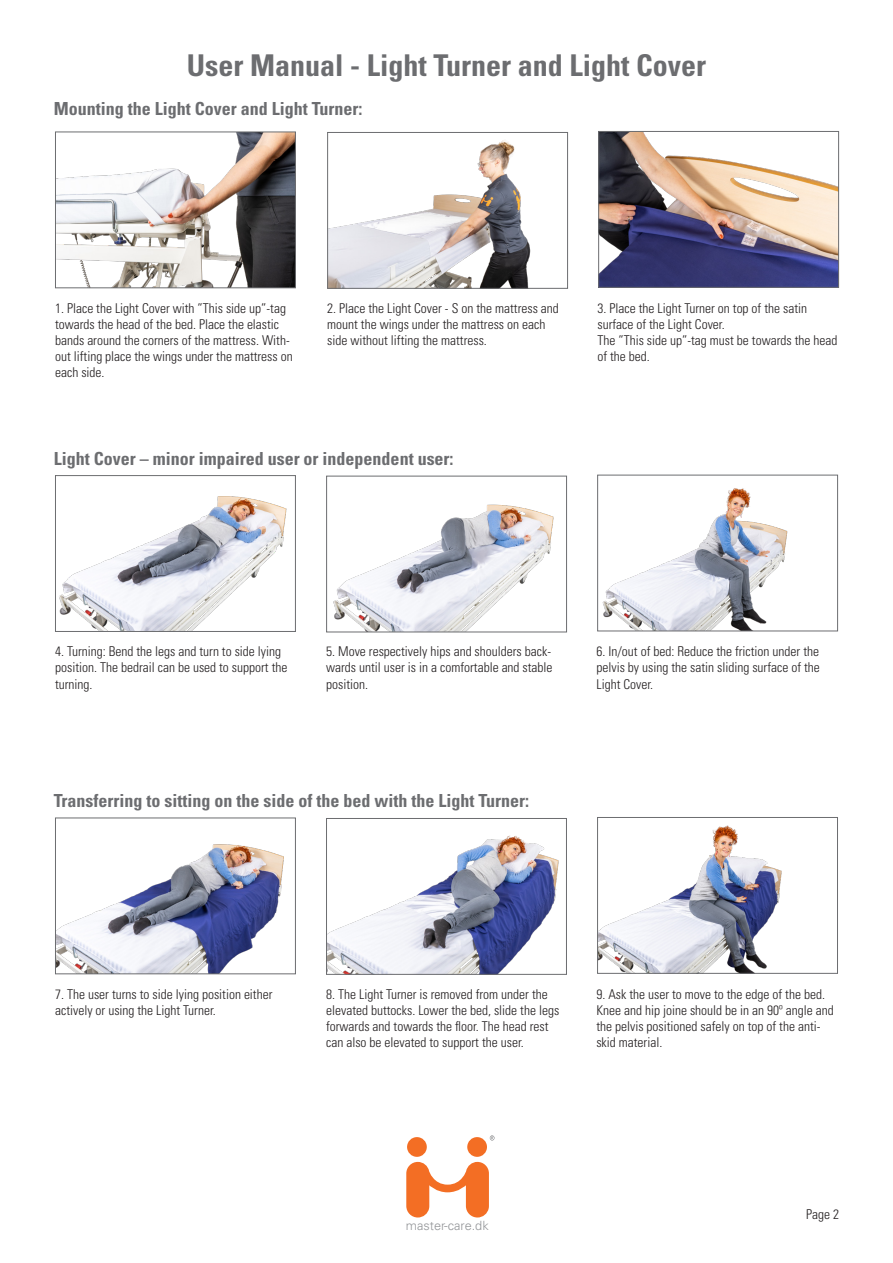
<style>
.page{position:relative;width:893px;height:1263px;background:#fff}
.page>*{position:absolute;margin:0;border:0;box-sizing:border-box;transform-origin:0 0}
.t1{font:700 condensed 30px "Univers LT Std";color:#6c6d70}
.Underoverskrift{font:700 condensed 18px "Univers LT Std";color:#6c6d70}
.t2{font:300 condensed 13.5px/16.2px "Univers LT Std";color:#231f20}
.t3{font:300 12.75px "Univers LT Std";color:#939598}
</style>
<div class="page">
<img style="left:600px;top:133px;width:237px;height:153px">
<div style="left:598px;top:131px;width:241px;height:157px;border:1px solid #6c6d70"></div>
<img style="left:329px;top:140px;width:202px;height:147px">
<div style="left:327px;top:132px;width:241px;height:157px;border:1px solid #6c6d70"></div>
<img style="left:57px;top:134px;width:237px;height:152px">
<div style="left:55px;top:132px;width:241px;height:156px;border:1px solid #6c6d70"></div>
<img style="left:602px;top:488px;width:186px;height:141px">
<div style="left:597px;top:475px;width:241px;height:156px;border:1px solid #6c6d70"></div>
<img style="left:333px;top:504px;width:221px;height:126px">
<div style="left:326px;top:476px;width:241px;height:156px;border:1px solid #6c6d70"></div>
<img style="left:59px;top:496px;width:228px;height:134px">
<div style="left:55px;top:475px;width:241px;height:157px;border:1px solid #6c6d70"></div>
<img style="left:599px;top:825px;width:183px;height:147px">
<div style="left:597px;top:817px;width:241px;height:157px;border:1px solid #6c6d70"></div>
<img style="left:328px;top:835px;width:231px;height:138px">
<div style="left:326px;top:818px;width:241px;height:157px;border:1px solid #6c6d70"></div>
<img style="left:57px;top:844px;width:227px;height:128px">
<div style="left:55px;top:817px;width:241px;height:157px;border:1px solid #6c6d70"></div>
<svg style="left:406px;top:1162px;width:83px;height:55px"></svg>
<div style="left:407px;top:1137px;width:20px;height:20px;background:#f36e24;border-radius:50%"></div>
<div style="left:467px;top:1137px;width:20px;height:20px;background:#f36e24;border-radius:50%"></div>
<svg style="left:490px;top:1135px;width:4px;height:5px"></svg>
<h1 class="t1" style="left:187px;top:47px;width:521px">User Manual - Light Turner and Light Cover</h1>
<p class="Underoverskrift" style="left:54px;top:97px;width:310px">Mounting the Light Cover and Light Turner:</p>
<p class="t2" style="left:55px;top:300px;width:239px">1. Place the Light Cover with ”This side up”-tag towards the head of the bed. Place the elastic bands around the corners of the mattress. With&shy;out lifting place the wings under the mattress on each side.</p>
<p class="t2" style="left:327px;top:300px;width:233px">2. Place the Light Cover - S on the mattress and mount the wings under the mattress on each side without lifting the mattress.</p>
<p class="Underoverskrift" style="left:54px;top:447px;width:401px">Light Cover – minor impaired user or independent user:</p>
<p class="t2" style="left:597px;top:300px;width:211px">3. Place the Light Turner on top of the satin surface of the Light Cover.</p>
<p class="t2" style="left:597px;top:332px;width:241px">The ”This side up”-tag must be towards the head of the bed.</p>
<p class="t2" style="left:55px;top:643px;width:234px">4. Turning: Bend the legs and turn to side lying position. The bedrail can be used to support the turning.</p>
<p class="t2" style="left:326px;top:643px;width:228px;text-align:justify">5. Move respectively hips and shoulders back&shy;wards until user is in a comfortable and stable position.</p>
<p class="Underoverskrift" style="left:54px;top:789px;width:477px">Transferring to sitting on the side of the bed with the Light Turner:</p>
<p class="t2" style="left:596px;top:643px;width:225px;text-align:justify">6. In/out of bed: Reduce the friction under the pelvis by using the satin sliding surface of the Light Cover.</p>
<p class="t2" style="left:55px;top:986px;width:219px">7. The user turns to side lying position either actively or using the Light Turner.</p>
<p class="t2" style="left:326px;top:986px;width:235px">8. The Light Turner is removed from under the elevated buttocks. Lower the bed, slide the legs forwards and towards the floor. The head rest can also be elevated to support the user.</p>
<p class="t2" style="left:596px;top:986px;width:239px">9. Ask the user to move to the edge of the bed.<br>Knee and hip joine should be in an 90º angle and the pelvis positioned safely on top of the anti&shy;skid material.</p>
<p class="t3" style="left:406px;top:1217px;width:84px">master-care.dk</p>
<p class="t2" style="left:806px;top:1206px;width:34px">Page 2</p>
</div>
